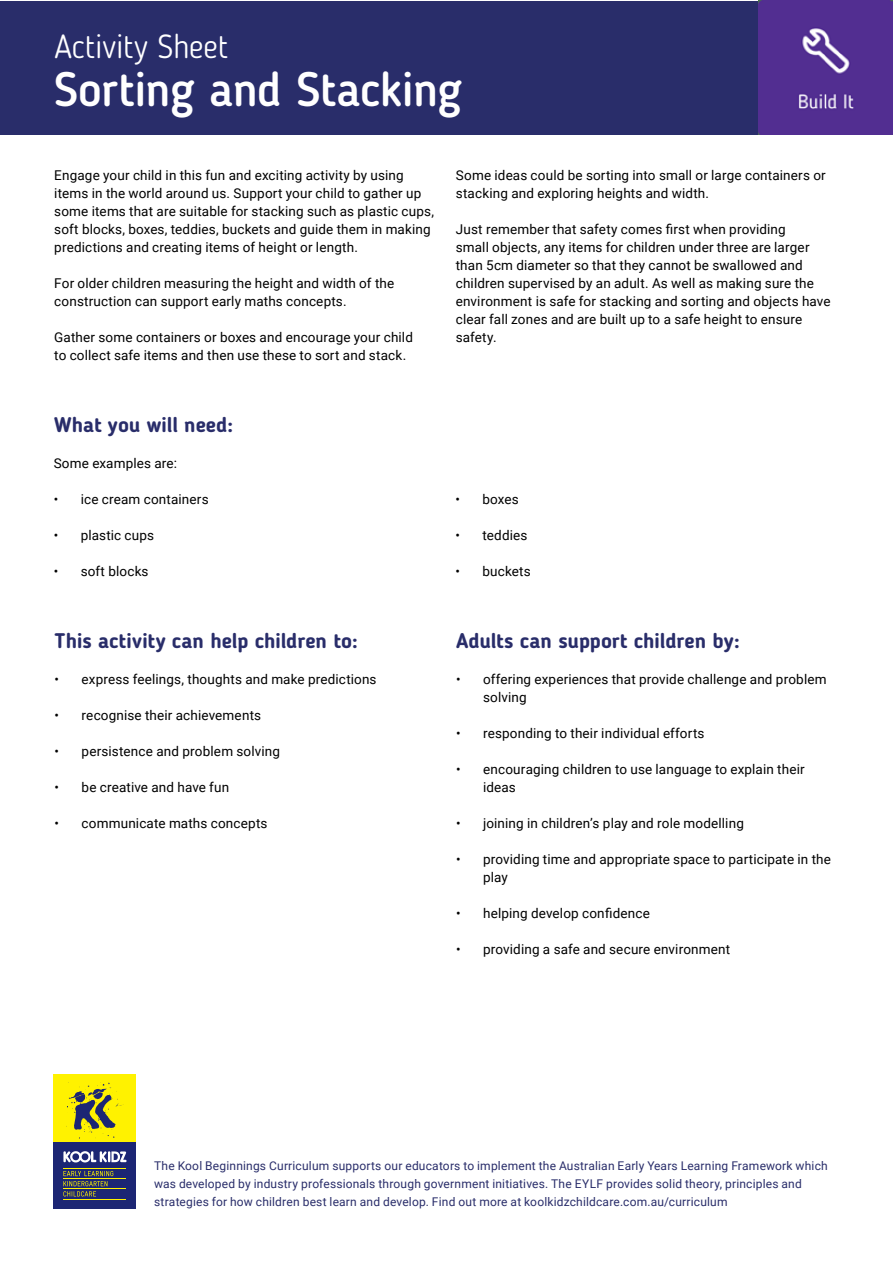
<style>
.page{position:relative;width:893px;height:1263px;background:#fff}
.page>*{position:absolute;margin:0;border:0;box-sizing:border-box;transform-origin:0 0}
.t1{font:500 48px "Blogger Sans";letter-spacing:-.01em;color:#fff}
.t2{font:300 33px "Blogger Sans";letter-spacing:-.015em;color:#fff}
.t3{font:700 21px "Blogger Sans";color:#292d6a}
.t4{font:13.5px/18px "Roboto";letter-spacing:.01em;color:#000}
.t5{font:12px/18px "Roboto";letter-spacing:.015em;color:#292d6a}
</style>
<div class="page">
<div style="left:1px;top:1px;width:891px;height:133px;background:#292d6a"></div>
<div style="left:54px;top:1141px;width:82px;height:68px;background:#1c2674"></div>
<div style="left:54px;top:1074px;width:82px;height:67px;background:#fff200"></div>
<svg style="left:66px;top:1082px;width:58px;height:57px"></svg>
<svg style="left:63px;top:1151px;width:64px;height:11px"></svg>
<svg style="left:63px;top:1171px;width:50px;height:25px"></svg>
<hr style="left:63px;top:1168px;width:63px;height:1px;background:#fff200">
<hr style="left:63px;top:1178px;width:63px;height:1px;background:#fff200">
<hr style="left:63px;top:1189px;width:63px;height:1px;background:#fff200">
<hr style="left:63px;top:1199px;width:63px;height:1px;background:#fff200">
<img style="left:758px;top:0;width:134px;height:135px">
<h2 class="t2" style="left:54px;top:27px;width:175px">Activity Sheet</h2>
<h1 class="t1" style="left:54px;top:61px;width:410px">Sorting and Stacking</h1>
<p class="t4" style="left:54px;top:166px;width:381px">Engage your child in this fun and exciting activity by using items in the world around us. Support your child to gather up some items that are suitable for stacking such as plastic cups, soft blocks, boxes, teddies, buckets and guide them in making predictions and creating items of height or length.</p>
<p class="t4" style="left:54px;top:274px;width:341px">For older children measuring the height and width of the construction can support early maths concepts.</p>
<p class="t4" style="left:54px;top:328px;width:360px">Gather some containers or boxes and encourage your child to collect safe items and then use these to sort and stack.</p>
<p class="t4" style="left:456px;top:166px;width:371px">Some ideas could be sorting into small or large containers or stacking and exploring heights and width.</p>
<p class="t4" style="left:456px;top:220px;width:376px">Just remember that safety comes first when providing<br>small objects, any items for children under three are larger than 5cm diameter so that they cannot be swallowed and children supervised by an adult. As well as making sure the environment is safe for stacking and sorting and objects have clear fall zones and are built up to a safe height to ensure safety.</p>
<h3 class="t3" style="left:54px;top:412px;width:180px">What you will need:</h3>
<p class="t4" style="left:54px;top:454px;width:125px">Some examples are:</p>
<p class="t4" style="left:54px;top:490px;width:157px">• ice cream containers</p>
<p class="t4" style="left:54px;top:526px;width:102px">• plastic cups</p>
<p class="t4" style="left:54px;top:562px;width:96px">• soft blocks</p>
<h3 class="t3" style="left:55px;top:628px;width:305px">This activity can help children to:</h3>
<p class="t4" style="left:55px;top:670px;width:323px">• express feelings, thoughts and make predictions</p>
<p class="t4" style="left:55px;top:706px;width:208px">• recognise their achievements</p>
<p class="t4" style="left:55px;top:742px;width:227px">• persistence and problem solving</p>
<p class="t4" style="left:55px;top:778px;width:176px">• be creative and have fun</p>
<p class="t4" style="left:55px;top:814px;width:214px">• communicate maths concepts</p>
<p class="t4" style="left:455px;top:490px;width:65px">• boxes</p>
<p class="t4" style="left:455px;top:526px;width:73px">• teddies</p>
<p class="t4" style="left:455px;top:562px;width:77px">• buckets</p>
<h3 class="t3" style="left:456px;top:628px;width:285px">Adults can support children by:</h3>
<p class="t4" style="left:483px;top:670px;width:345px;text-indent:-27px">• offering experiences that provide challenge and problem solving</p>
<p class="t4" style="left:456px;top:724px;width:250px">• responding to their individual efforts</p>
<p class="t4" style="left:483px;top:760px;width:323px;text-indent:-27px">• encouraging children to use language to explain their ideas</p>
<p class="t4" style="left:456px;top:814px;width:289px">• joining in children’s play and role modelling</p>
<p class="t4" style="left:483px;top:850px;width:349px;text-indent:-27px">• providing time and appropriate space to participate in the play</p>
<p class="t4" style="left:456px;top:904px;width:195px">• helping develop confidence</p>
<p class="t4" style="left:456px;top:940px;width:276px">• providing a safe and secure environment</p>
<p class="t5" style="left:154px;top:1156px;width:675px">The Kool Beginnings Curriculum supports our educators to implement the Australian Early Years Learning Framework which was developed by industry professionals through government initiatives. The EYLF provides solid theory, principles and strategies for how children best learn and develop. Find out more at koolkidzchildcare.com.au/curriculum</p>
</div>
